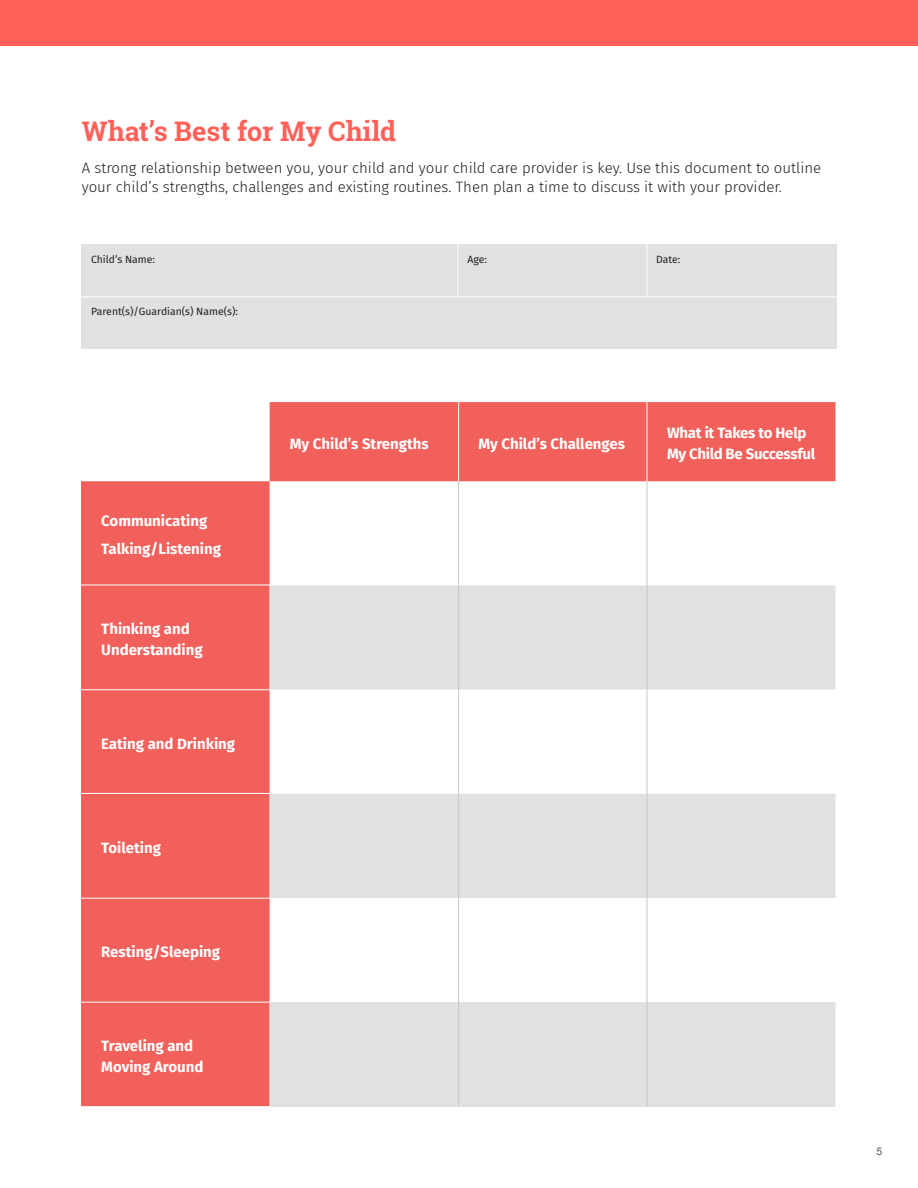
<style>
.page{position:relative;width:918px;height:1188px;background:#fff}
.page>*{position:absolute;margin:0;border:0;box-sizing:border-box;transform-origin:0 0}
.Teal_H2{font:700 27px "Roboto Slab";color:#ff6159}
.Body{font:300 15px/18.9px "Fira Sans";color:#231f20}
.H3_Teal{font:700 15px/21px "Fira Sans";color:#fff}
.H3_Teal-2{font:700 15px/21px "Fira Sans";letter-spacing:-.02em;color:#fff}
.H3_Teal-3{font:10.5px "Fira Sans";color:#231f20}
.t1{font:10.5px "Arial";color:#57585a}
</style>
<div class="page">
<div style="left:81px;top:244px;width:756px;height:105px;background:#e1e1e1"></div>
<svg style="left:81px;top:402px;width:755px;height:704px;fill:#f1605b"></svg>
<svg style="left:270px;top:585px;width:566px;height:522px;fill:#e1e1e1"></svg>
<div style="left:0;top:0;width:918px;height:46px;background:#ff6159"></div>
<hr style="left:458px;top:402px;width:1px;height:79px;background:#fff">
<hr style="left:81px;top:585px;width:189px;height:1px;background:#fff">
<hr style="left:81px;top:296px;width:756px;height:1px;background:#fff">
<hr style="left:81px;top:793px;width:189px;height:1px;background:#fff">
<hr style="left:81px;top:898px;width:189px;height:1px;background:#fff">
<hr style="left:81px;top:1002px;width:189px;height:1px;background:#fff">
<hr style="left:81px;top:689px;width:189px;height:1px;background:#fff">
<hr style="left:647px;top:402px;width:1px;height:79px;background:#fff">
<hr style="left:647px;top:244px;width:1px;height:52px;background:#fff">
<hr style="left:458px;top:244px;width:1px;height:52px;background:#fff">
<hr style="left:458px;top:481px;width:1px;height:625px;background:#c8c8c8">
<hr style="left:647px;top:481px;width:1px;height:625px;background:#c8c8c8">
<p class="Teal_H2" style="left:82px;top:112px;width:316px">What’s Best for My Child</p>
<p class="Body" style="left:82px;top:158px;width:741px">A strong relationship between you, your child and your child care provider is key. Use this document to outline your child’s strengths, challenges and existing routines. Then plan a time to discuss it with your provider.</p>
<p class="H3_Teal-3" style="left:91px;top:252px;width:65px">Child’s Name:</p>
<p class="H3_Teal-3" style="left:467px;top:252px;width:21px">Age:</p>
<p class="H3_Teal-3" style="left:656px;top:252px;width:26px">Date:</p>
<p class="H3_Teal-3" style="left:91px;top:303px;width:148px">Parent(s)/Guardian(s) Name(s):</p>
<p class="H3_Teal" style="left:101px;top:510px;width:108px">Communicating</p>
<p class="H3_Teal" style="left:101px;top:537px;width:121px">Talking/Listening</p>
<p class="H3_Teal" style="left:101px;top:617px;width:103px">Thinking and<br>Understanding</p>
<p class="H3_Teal" style="left:101px;top:732px;width:135px">Eating and Drinking</p>
<p class="H3_Teal" style="left:101px;top:836px;width:61px">Toileting</p>
<p class="H3_Teal" style="left:101px;top:940px;width:120px">Resting/Sleeping</p>
<p class="H3_Teal" style="left:101px;top:1034px;width:104px">Traveling and<br>Moving Around</p>
<p class="H3_Teal" style="left:290px;top:432px;width:140px">My Child’s Strengths</p>
<p class="H3_Teal" style="left:478px;top:432px;width:148px">My Child’s Challenges</p>
<p class="H3_Teal-2" style="left:667px;top:421px;width:150px">What it Takes to Help<br>My Child Be Successful</p>
<p class="t1" style="left:876px;top:1145px;width:7px">5</p>
</div>
